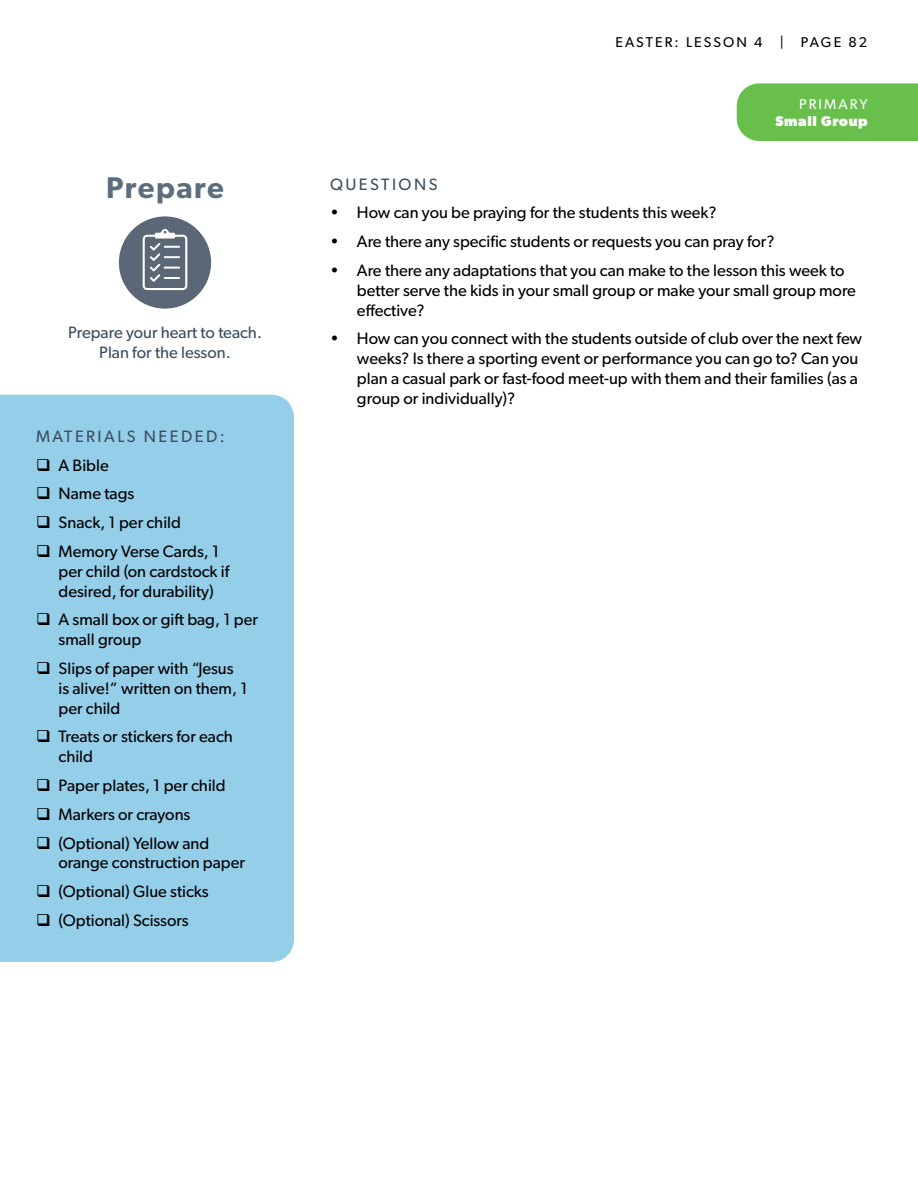
<style>
.page{position:relative;width:918px;height:1188px;background:#fff}
.page>*{position:absolute;margin:0;border:0;box-sizing:border-box;transform-origin:0 0}
.t1{font:600 30px "Gibson";letter-spacing:.05em;color:#5c6e7d}
.t2{font:16.5px/19.8px "Gibson";color:#000}
.t3{font:16.5px/19.8px "Gibson";color:#3b4f61;text-align:center}
.t4{font:16.5px "Gibson";letter-spacing:.15em;color:#3b4f61}
.t5{font:14.25px "Gibson";letter-spacing:.15em;color:#000}
.t6{font:700 14.25px "Gibson";letter-spacing:.05em;color:#fff}
.t7{font:14.25px "Gibson";letter-spacing:.15em;color:#fff}
</style>
<div class="page">
<div style="left:737px;top:83px;width:181px;height:58px;background:#68bf4b"></div>
<div style="left:119px;top:216px;width:92px;height:93px;background:#5b6676;border-radius:50%"></div>
<svg style="left:143px;top:229px;width:44px;height:61px"></svg>
<div style="left:0;top:395px;width:294px;height:567px;background:#95cee9"></div>
<p class="t5" style="left:615px;top:34px;width:253px">EASTER: LESSON 4 | PAGE 82</p>
<p class="t7" style="left:799px;top:96px;width:70px">PRIMARY</p>
<p class="t6" style="left:775px;top:113px;width:94px">Small Group</p>
<h1 class="t1" style="left:106px;top:170px;width:119px">Prepare</h1>
<p class="t4" style="left:330px;top:174px;width:109px">QUESTIONS</p>
<p class="t2" style="left:330px;top:203px;width:388px">• How can you be praying for the students this week?</p>
<p class="t2" style="left:330px;top:231px;width:446px">• Are there any specific students or requests you can pray for?</p>
<p class="t2" style="left:357px;top:260px;width:501px;text-indent:-27px">• Are there any adaptations that you can make to the lesson this week to better serve the kids in your small group or make your small group more effective?</p>
<p class="t2" style="left:357px;top:329px;width:507px;text-indent:-27px">• How can you connect with the students outside of club over the next few weeks? Is there a sporting event or performance you can go to? Can you plan a casual park or fast-food meet-up with them and their families (as a group or individually)?</p>
<p class="t4" style="left:36px;top:426px;width:190px">MATERIALS NEEDED:</p>
<p class="t2" style="left:36px;top:455px;width:74px">❑ A Bible</p>
<p class="t2" style="left:36px;top:484px;width:100px">❑ Name tags</p>
<p class="t2" style="left:36px;top:512px;width:147px">❑ Snack, 1 per child</p>
<p class="t2" style="left:59px;top:541px;width:172px;text-indent:-23px">❑ Memory Verse Cards, 1 per child (on cardstock if desired, for durability)</p>
<p class="t2" style="left:59px;top:610px;width:201px;text-indent:-23px">❑ A small box or gift bag, 1 per small group</p>
<p class="t2" style="left:59px;top:658px;width:191px;text-indent:-23px">❑ Slips of paper with “Jesus is alive!” written on them, 1 per child</p>
<p class="t2" style="left:59px;top:727px;width:176px;text-indent:-23px">❑ Treats or stickers for each child</p>
<p class="t2" style="left:36px;top:775px;width:191px">❑ Paper plates, 1 per child</p>
<p class="t2" style="left:36px;top:804px;width:156px">❑ Markers or crayons</p>
<p class="t2" style="left:59px;top:833px;width:188px;text-indent:-23px">❑ (Optional) Yellow and orange construction paper</p>
<p class="t2" style="left:36px;top:881px;width:174px">❑ (Optional) Glue sticks</p>
<p class="t2" style="left:36px;top:910px;width:154px">❑ (Optional) Scissors</p>
<p class="t3" style="left:68px;top:323px;width:195px">Prepare your heart to teach.<br>Plan for the lesson.</p>
</div>
